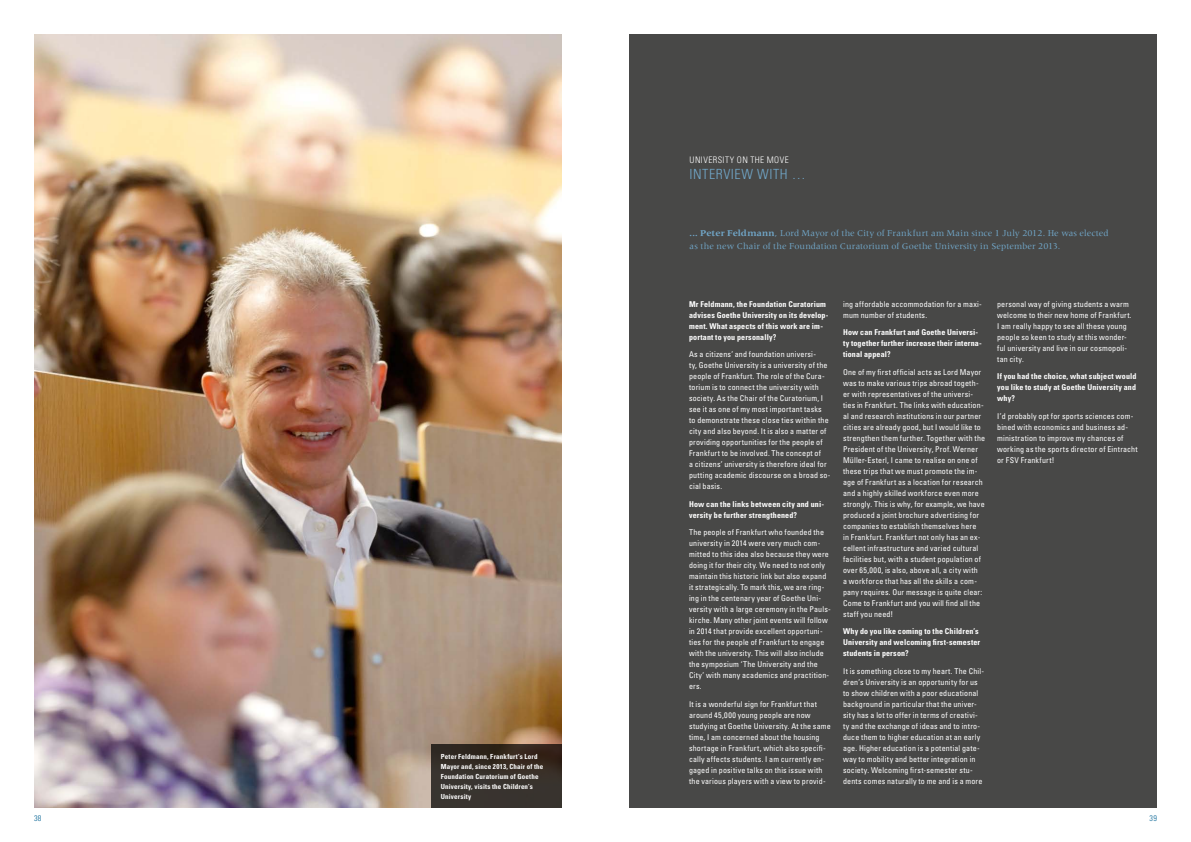
<style>
.page{position:relative;width:1191px;height:842px;background:#fff}
.page>*{position:absolute;margin:0;border:0;box-sizing:border-box;transform-origin:0 0}
.t1{font:300 condensed 14px "Univers LT Std";color:#71a7c9}
.t2{font:9.2px/13px "Meridien LT Std";letter-spacing:.01em;color:#71a7c9}
.t3{font:300 condensed 9px "Univers LT Std";color:#fff}
.t4{font:condensed 8px/11px "Univers LT Std";letter-spacing:.015em;color:#fff}
.t5{font:700 condensed 8px/11px "Univers LT Std";letter-spacing:.015em;color:#fff}
.t6{font:300 condensed 8px "Univers LT Std";color:#006192}
.t7{font:700 condensed 7px/10px "Univers LT Std";letter-spacing:.025em;color:#fff}
.s1{font-weight:700}
</style>
<div class="page">
<img style="left:34px;top:34px;width:527px;height:774px">
<div style="left:629px;top:34px;width:528px;height:774px;background:#484847"></div>
<div style="left:431px;top:744px;width:130px;height:64px;background:linear-gradient(to bottom,#32251b,#3b3834)"></div>
<p class="t3" style="left:689px;top:155px;width:6px">UNIVERSITY</p>
<p class="t3" style="left:737px;top:155px;width:19px">ON THE</p>
<p class="t3" style="left:767px;top:155px;width:13px">MOVE</p>
<h1 class="t1" style="left:689px;top:166px;width:8px">INTERVIE</h1>
<h1 class="t1" style="left:741px;top:166px;width:66px">W WITH …</h1>
<p class="t7" style="left:441px;top:751px;width:104px">Peter Feldmann, Frankfurt’s Lord<br>Mayor and, since 2013, Chair of the<br>Foundation Curatorium of Goethe<br>University, visits the Children’s<br>University</p>
<p class="t2" style="left:689px;top:226px;width:420px"><span class="s1">... Peter Feldmann</span>, Lord Mayor of the City of Frankfurt am Main since 1 July 2012. He was elected as the new Chair of the Foundation Curatorium of Goethe University in September 2013.</p>
<p class="t5" style="left:689px;top:298px;width:141px">Mr Feldmann, the Foundation Curatorium advises Goethe University on its develop&shy;ment. What aspects of this work are im&shy;portant to you personally?</p>
<p class="t4" style="left:689px;top:349px;width:143px">As a citizens’ and foundation universi-<br>ty, Goethe University is a university of the people of Frankfurt. The role of the Cura&shy;torium is to connect the university with society. As the Chair of the Curatorium, I see it as one of my most important tasks<br>to demonstrate these close ties within the city and also beyond. It is also a matter of providing opportunities for the people of Frankfurt to be involved. The concept of<br>a citizens’ university is therefore ideal for putting academic discourse on a broad so&shy;cial basis.</p>
<p class="t5" style="left:689px;top:498px;width:136px">How can the links between city and uni&shy;versity be further strengthened?</p>
<p class="t4" style="left:689px;top:527px;width:143px">The people of Frankfurt who founded the university in 2014 were very much com&shy;mitted to this idea also because they were doing it for their city. We need to not only maintain this historic link but also expand it strategically. To mark this, we are ring&shy;ing in the centenary year of Goethe Uni&shy;versity with a large ceremony in the Pauls&shy;kirche. Many other joint events will follow in 2014 that provide excellent opportuni&shy;ties for the people of Frankfurt to engage with the university. This will also include the symposium ‘The University and the City’ with many academics and practition&shy;ers.</p>
<p class="t4" style="left:689px;top:698px;width:143px">It is a wonderful sign for Frankfurt that around 45,000 young people are now studying at Goethe University. At the same time, I am concerned about the housing shortage in Frankfurt, which also specifi&shy;cally affects students. I am currently en&shy;gaged in positive talks on this issue with the various players with a view to provid-</p>
<p class="t4" style="left:843px;top:298px;width:140px">ing affordable accommodation for a maxi&shy;mum number of students.</p>
<p class="t5" style="left:843px;top:327px;width:140px">How can Frankfurt and Goethe Universi&shy;ty together further increase their interna&shy;tional appeal?</p>
<p class="t4" style="left:843px;top:366px;width:143px">One of my first official acts as Lord M ayor was to make various trips abroad togeth&shy;er with representatives of the universi&shy;ties in Frankfurt. The links with education&shy;al and research institutions in our partner cities are already good, but I would like to strengthen them further. Together with the President of the University, Prof. Werner M üller-Esterl, I came to realise on one of these trips that we must promote the im&shy;age of Frankfurt as a location for research and a highly skilled workforce even more strongly. This is why, for example, we have produced a joint brochure advertising for companies to establish themselves here<br>in Frankfurt. Frankfurt not only has an ex&shy;cellent infrastructure and varied cultural facilities but, with a student population of over 65,000, is also, above all, a city with<br>a workforce that has all the skills a com&shy;pany requires. Our message is quite clear:<br>Come to Frankfurt and you will find all the staff you need!</p>
<p class="t5" style="left:843px;top:626px;width:139px">Why do you like coming to the Children’s<br>University and welcoming first-semester students in person?</p>
<p class="t4" style="left:843px;top:665px;width:143px">It is something close to my heart. The Chil&shy;dren’s University is an opportunity for us to show children with a poor educational background in particular that the univer&shy;sity has a lot to offer in terms of creativi&shy;ty and the exchange of ideas and to intro&shy;duce them to higher education at an early age. Higher education is a potential gate&shy;way to mobility and better integration in society. Welcoming first-semester stu&shy;dents comes naturally to me and is a more</p>
<p class="t4" style="left:997px;top:298px;width:136px">personal way of giving students a warm welcome to their new home of Frankfurt.<br>I am really happy to see all these young people so keen to study at this wonder&shy;ful university and live in our cosmopoli&shy;tan city.</p>
<p class="t5" style="left:997px;top:371px;width:141px;text-align:justify">If you had the choice, what subject would you like to study at Goethe University and why?</p>
<p class="t4" style="left:997px;top:410px;width:142px">I’d probably opt for sports sciences com&shy;bined with economics and business ad&shy;ministration to improve my chances of working as the sports director of Eintracht or FSV</p>
<p class="t4" style="left:1020px;top:454px;width:35px">Frankfurt!</p>
<p class="t6" style="left:34px;top:813px;width:9px">38</p>
<p class="t6" style="left:1149px;top:813px;width:9px">39</p>
</div>
